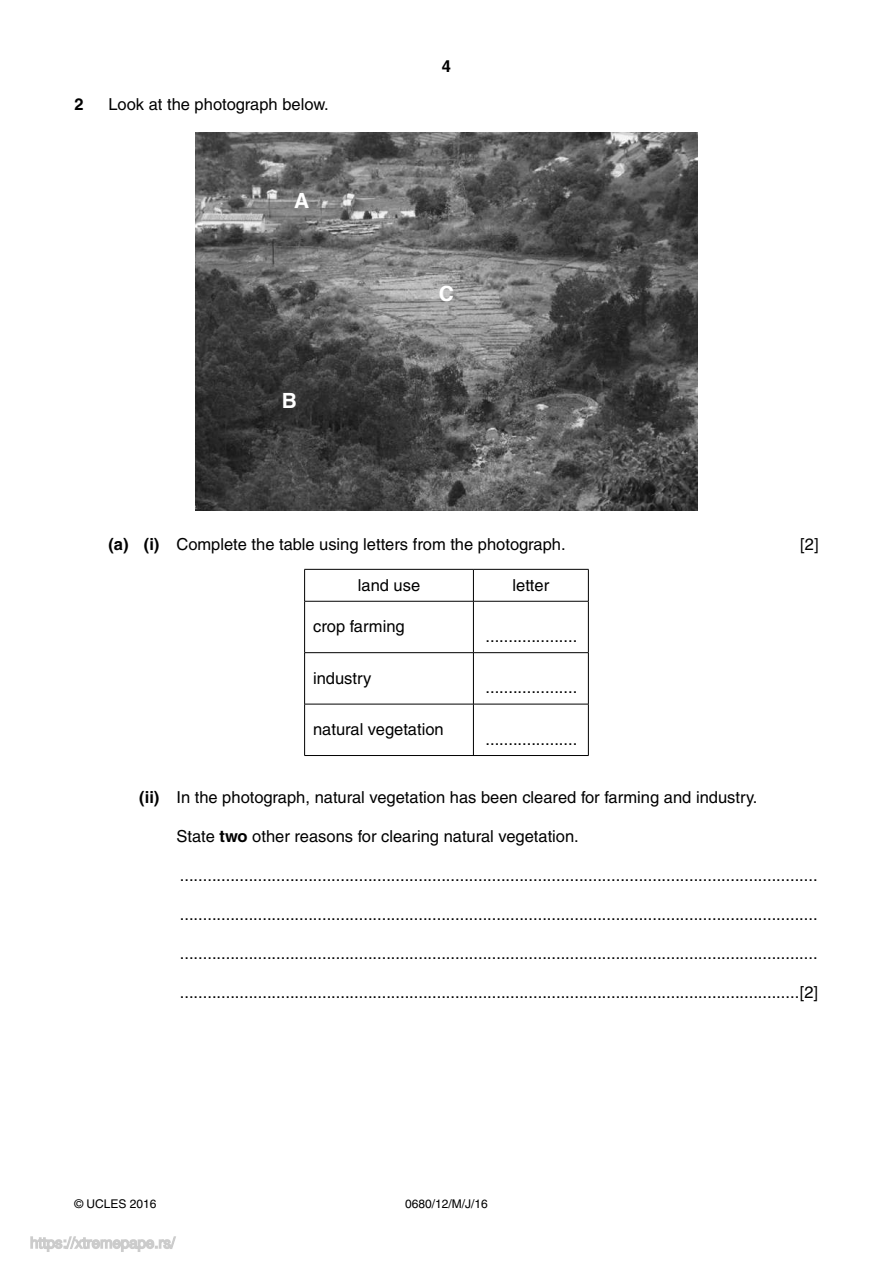
<style>
.page{position:relative;width:893px;height:1263px;background:#fff}
.page>*{position:absolute;margin:0;border:0;box-sizing:border-box;transform-origin:0 0}
.t1{font:700 21px "Helvetica";color:#fff}
.t2{font:16.5px "Helvetica";color:#000}
.t3{font:700 16.5px "Helvetica";color:#000}
.t4{font:12px "Helvetica";color:#000}
.s1{font-weight:700}
</style>
<div class="page">
<img style="left:195px;top:133px;width:503px;height:378px">
<hr style="left:304px;top:569px;width:169px;height:1px;background:#000">
<hr style="left:304px;top:570px;width:1px;height:31px;background:#000">
<hr style="left:473px;top:569px;width:116px;height:1px;background:#000">
<hr style="left:473px;top:570px;width:1px;height:31px;background:#000">
<hr style="left:588px;top:570px;width:1px;height:31px;background:#000">
<hr style="left:304px;top:601px;width:169px;height:1px;background:#000">
<hr style="left:304px;top:601px;width:1px;height:51px;background:#000">
<hr style="left:473px;top:601px;width:116px;height:1px;background:#000">
<hr style="left:473px;top:601px;width:1px;height:51px;background:#000">
<hr style="left:588px;top:601px;width:1px;height:51px;background:#000">
<hr style="left:304px;top:652px;width:169px;height:1px;background:#000">
<hr style="left:304px;top:653px;width:1px;height:51px;background:#000">
<hr style="left:473px;top:652px;width:116px;height:1px;background:#000">
<hr style="left:473px;top:653px;width:1px;height:51px;background:#000">
<hr style="left:588px;top:653px;width:1px;height:51px;background:#000">
<hr style="left:304px;top:704px;width:169px;height:1px;background:#000">
<hr style="left:304px;top:704px;width:1px;height:51px;background:#000">
<hr style="left:473px;top:704px;width:116px;height:1px;background:#000">
<hr style="left:473px;top:704px;width:1px;height:51px;background:#000">
<hr style="left:588px;top:704px;width:1px;height:51px;background:#000">
<hr style="left:304px;top:755px;width:285px;height:1px;background:#000">
<svg style="left:30px;top:1236px;width:146px;height:16px"></svg>
<p class="t3" style="left:74px;top:98px;width:11px">2</p>
<p class="t2" style="left:108px;top:98px;width:222px">Look at the photograph below.</p>
<p class="t1" style="left:294px;top:193px;width:17px">A</p>
<p class="t1" style="left:282px;top:392px;width:17px">B</p>
<p class="t3" style="left:442px;top:60px;width:11px">4</p>
<p class="t1" style="left:439px;top:286px;width:17px">C</p>
<p class="t2" style="left:108px;top:537px;width:459px"><span class="s1">(a) (i)</span> Complete the table using letters from the photograph.</p>
<p class="t2" style="left:800px;top:537px;width:20px">[2]</p>
<p class="t2" style="left:358px;top:578px;width:64px">land use</p>
<p class="t2" style="left:512px;top:578px;width:38px">letter</p>
<p class="t2" style="left:313px;top:620px;width:93px">crop farming</p>
<p class="t2" style="left:485px;top:630px;width:93px">....................</p>
<p class="t2" style="left:313px;top:672px;width:60px">industry</p>
<p class="t2" style="left:485px;top:681px;width:93px">....................</p>
<p class="t2" style="left:313px;top:723px;width:132px">natural vegetation</p>
<p class="t2" style="left:485px;top:733px;width:93px">....................</p>
<p class="t2" style="left:139px;top:791px;width:619px"><span class="s1">(ii)</span> In the photograph, natural vegetation has been cleared for farming and industry.</p>
<p class="t2" style="left:176px;top:830px;width:404px">State <span class="s1">two</span> other reasons for clearing natural vegetation.</p>
<p class="t2" style="left:180px;top:869px;width:639px">...........................................................................................................................................</p>
<p class="t2" style="left:180px;top:908px;width:639px">...........................................................................................................................................</p>
<p class="t2" style="left:180px;top:947px;width:639px">...........................................................................................................................................</p>
<p class="t2" style="left:180px;top:986px;width:640px">.......................................................................................................................................[2]</p>
<p class="t4" style="left:74px;top:1199px;width:84px">© UCLES 2016</p>
<p class="t4" style="left:405px;top:1199px;width:84px">0680/12/M/J/16</p>
</div>
